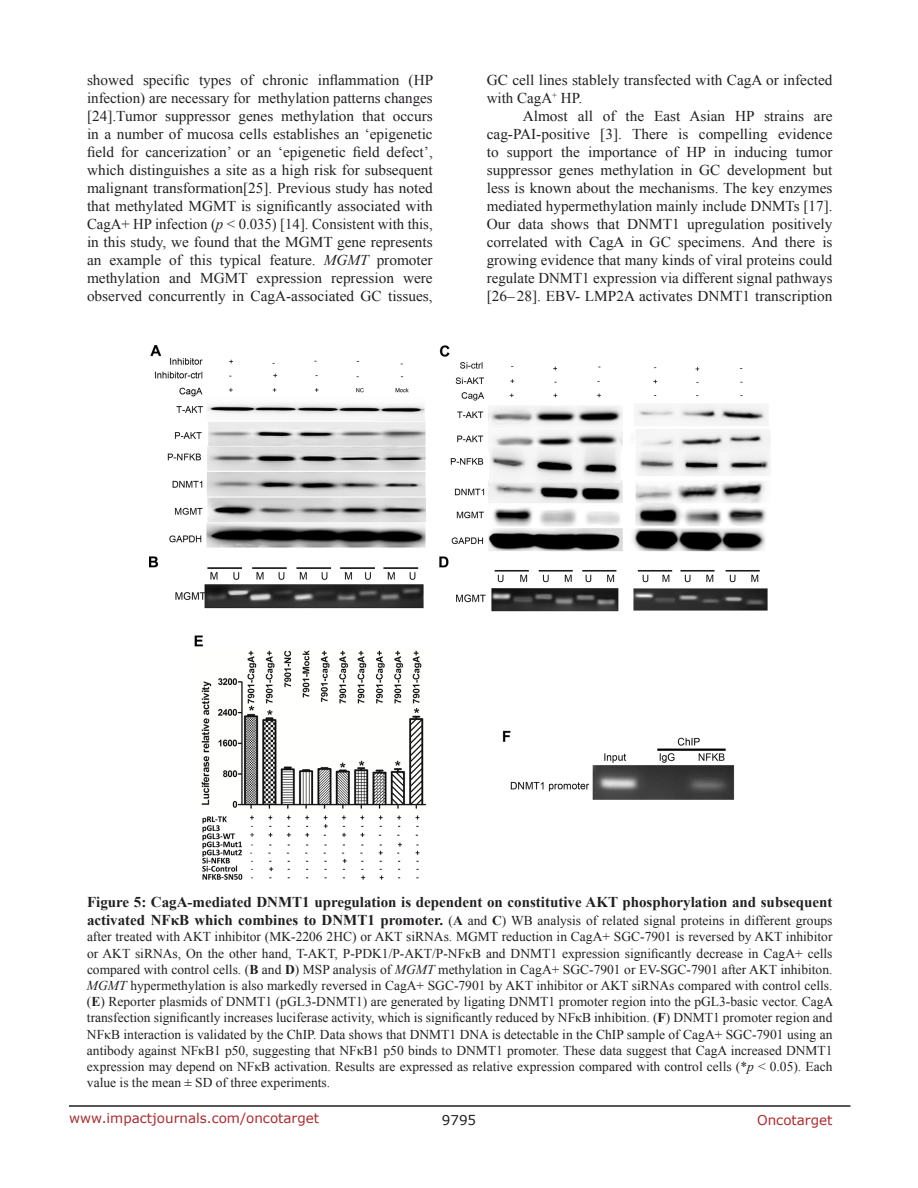
<style>
.page{position:relative;width:918px;height:1188px;background:#fff}
.page>*{position:absolute;margin:0;border:0;box-sizing:border-box;transform-origin:0 0}
.BodyText{font:15px/18px "Times New Roman";color:#221f22;text-align:justify}
.FigureText{font:700 15px "Times New Roman";color:#221f22}
.FigureText-2{font:13.5px/16.2px "Times New Roman";color:#221f22;text-align:justify}
.t1{font:13.5px "Verdana";color:#ac2b31}
.t2{font:13.5px "Verdana";color:#221f22}
.s1{font-style:italic}
.s2{font-weight:700;font-size:15px}
.s3{font-weight:700}
</style>
<div class="page">
<hr style="left:69px;top:1105px;width:781px;height:2px;background:#231f20">
<img style="left:149px;top:346px;width:621px;height:533px">
<p class="BodyText" style="left:87px;top:71px;width:348px">showed specific types of chronic inflammation (HP infection) are necessary for methylation patterns changes [24].Tumor suppressor genes methylation that occurs in a number of mucosa cells establishes an ‘epigenetic field for cancerization’ or an ‘epigenetic field defect’, which distinguishes a site as a high risk for subsequent malignant transformation[25]. Previous study has noted that methylated MGMT is significantly associated with CagA+ HP infection (<span class="s1">p</span> &lt; 0.035) [14]. Consistent with this, in this study, we found that the MGMT gene represents an example of this typical feature. <span class="s1">MGMT</span> promoter methylation and MGMT expression repression were observed concurrently in CagA-associated GC tissues,</p>
<p class="BodyText" style="left:487px;top:71px;width:347px">GC cell lines stablely transfected with CagA or infected with CagA<sup>+</sup> HP.</p>
<p class="BodyText" style="left:487px;top:107px;width:347px;text-indent:36px">Almost all of the East Asian HP strains are cag-PAI-positive [3]. There is compelling evidence to support the importance of HP in inducing tumor suppressor genes methylation in GC development but less is known about the mechanisms. The key enzymes mediated hypermethylation mainly include DNMTs [17].<br>Our data shows that DNMT1 upregulation positively correlated with CagA in GC specimens. And there is growing evidence that many kinds of viral proteins could regulate DNMT1 expression via different signal pathways [26–28]. EBV- LMP2A activates DNMT1 transcription</p>
<p class="FigureText" style="left:87px;top:892px;width:747px">Figure 5: CagA-mediated DNMT1 upregulation is dependent on constitutive AKT phosphorylation and subsequent</p>
<p class="FigureText-2" style="left:87px;top:912px;width:748px"><span class="s2">activated NFκB which combines to DNMT1 promoter.</span> (<span class="s3">A</span> and <span class="s3">C</span>) WB analysis of related signal proteins in different groups after treated with AKT inhibitor (MK-2206 2HC) or AKT siRNAs. MGMT reduction in CagA+ SGC-7901 is reversed by AKT inhibitor or AKT siRNAs, On the other hand, T-AKT, P-PDK1/P-AKT/P-NFκB and DNMT1 expression significantly decrease in CagA+ cells compared with control cells. (<span class="s3">B</span> and <span class="s3">D</span>) MSP analysis of <span class="s1">MGMT</span> methylation in CagA+ SGC-7901 or EV-SGC-7901 after AKT inhibiton.<br><span class="s1">MGMT</span> hypermethylation is also markedly reversed in CagA+ SGC-7901 by AKT inhibitor or AKT siRNAs compared with control cells. (<span class="s3">E</span>) Reporter plasmids of DNMT1 (pGL3-DNMT1) are generated by ligating DNMT1 promoter region into the pGL3-basic vector. CagA transfection significantly increases luciferase activity, which is significantly reduced by NFκB inhibition. (<span class="s3">F</span>) DNMT1 promoter region and NFκB interaction is validated by the ChIP. Data shows that DNMT1 DNA is detectable in the ChIP sample of CagA+ SGC-7901 using an antibody against NFκB1 p50, suggesting that NFκB1 p50 binds to DNMT1 promoter. These data suggest that CagA increased DNMT1 expression may depend on NFκB activation. Results are expressed as relative expression compared with control cells (*<span class="s1">p</span> &lt; 0.05). Each value is the mean ± SD of three experiments.</p>
<p class="t1" style="left:69px;top:1109px;width:252px">www.impactjournals.com/oncotarget</p>
<p class="t2" style="left:442px;top:1111px;width:36px">9795</p>
<p class="t1" style="left:757px;top:1111px;width:77px">Oncotarget</p>
</div>
